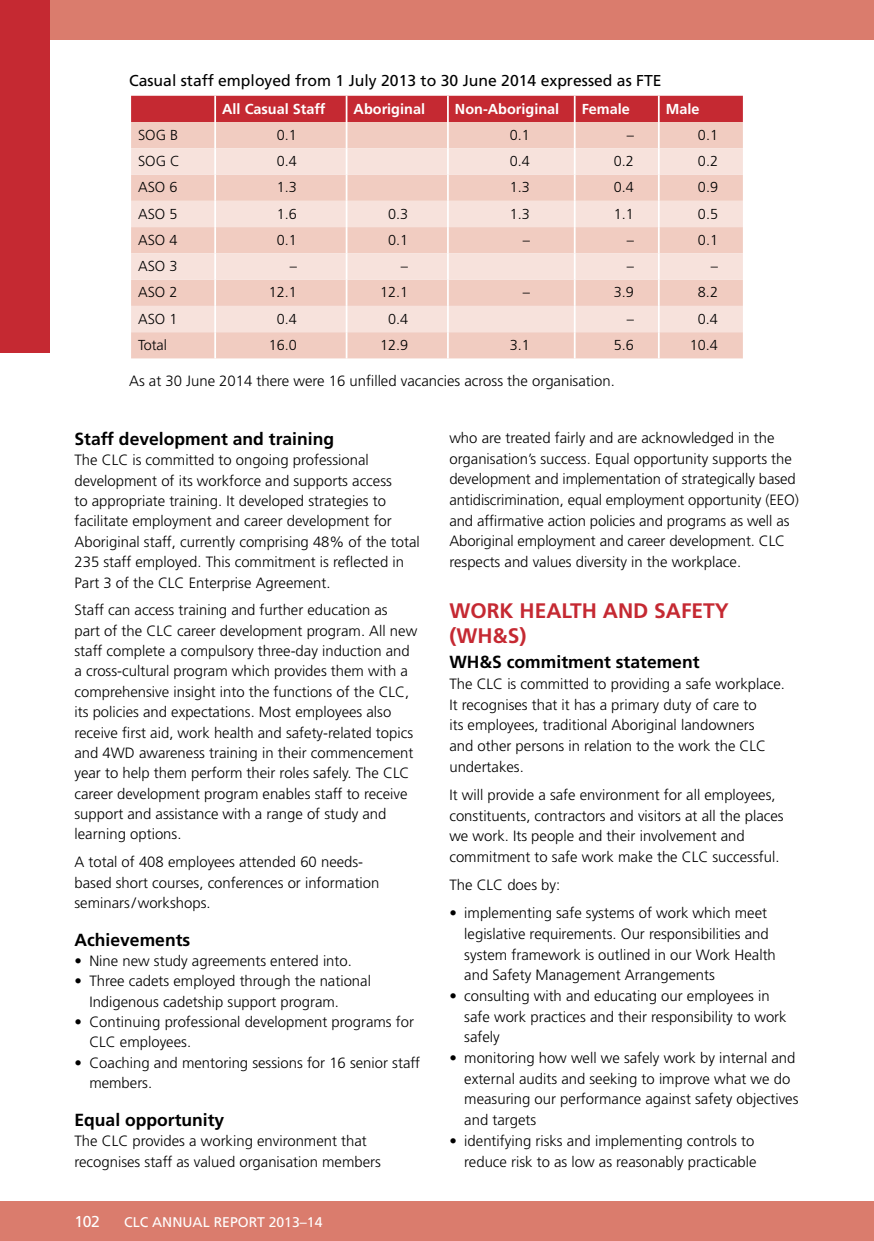
<style>
.page{position:relative;width:874px;height:1241px;background:#fff}
.page>*{position:absolute;margin:0;border:0;box-sizing:border-box;transform-origin:0 0}
.t1{font:700 21px/25px "Frutiger LT";color:#c52932}
.t2{font:700 17.5px "Frutiger LT";color:#000}
.t3{font:15.75px "Frutiger LT";color:#000}
.t4{font:15.75px "Frutiger LT";color:#fff}
.t5{font:300 14.88px/20.3px "Frutiger LT";color:#000}
.t6{font:300 14.35px "Frutiger LT";color:#000}
.t7{font:700 14.35px "Frutiger LT";color:#fff}
.t8{font:14px "Frutiger LT";color:#fff}
</style>
<div class="page">
<hr style="left:873px;top:1200px;width:1px;height:40px;background:#da7c6d">
<div style="left:0;top:1200px;width:873px;height:40px;background:#da7c6d"></div>
<div style="left:0;top:0;width:873px;height:40px;background:#da7c6d"></div>
<div style="left:0;top:0;width:50px;height:352px;background:#c52932"></div>
<svg style="left:131px;top:96px;width:611px;height:262px;background:#efc5be"></svg>
<hr style="left:573px;top:332px;width:2px;height:26px;background:#fff">
<hr style="left:657px;top:332px;width:2px;height:26px;background:#fff">
<p class="t3" style="left:129px;top:71px;width:533px">Casual staff employed from 1 July 2013 to 30 June 2014 expressed as FTE</p>
<p class="t7" style="left:222px;top:100px;width:105px">All Casual Staff</p>
<p class="t7" style="left:353px;top:100px;width:73px">Aboriginal</p>
<p class="t7" style="left:454px;top:100px;width:106px">Non-Aboriginal</p>
<p class="t7" style="left:581px;top:100px;width:50px">Female</p>
<p class="t7" style="left:665px;top:100px;width:35px">Male</p>
<p class="t6" style="left:138px;top:127px;width:42px">SOG B</p>
<p class="t6" style="left:277px;top:127px;width:22px">0.1</p>
<p class="t6" style="left:509px;top:127px;width:22px">0.1</p>
<p class="t6" style="left:626px;top:127px;width:9px">–</p>
<p class="t6" style="left:697px;top:127px;width:22px">0.1</p>
<p class="t6" style="left:138px;top:153px;width:43px">SOG C</p>
<p class="t6" style="left:277px;top:153px;width:22px">0.4</p>
<p class="t6" style="left:509px;top:153px;width:22px">0.4</p>
<p class="t6" style="left:613px;top:153px;width:22px">0.2</p>
<p class="t6" style="left:697px;top:153px;width:22px">0.2</p>
<p class="t6" style="left:138px;top:179px;width:41px">ASO 6</p>
<p class="t6" style="left:277px;top:179px;width:22px">1.3</p>
<p class="t6" style="left:509px;top:179px;width:22px">1.3</p>
<p class="t6" style="left:613px;top:179px;width:22px">0.4</p>
<p class="t6" style="left:697px;top:179px;width:22px">0.9</p>
<p class="t6" style="left:138px;top:205px;width:41px">ASO 5</p>
<p class="t6" style="left:277px;top:205px;width:22px">1.6</p>
<p class="t6" style="left:388px;top:205px;width:22px">0.3</p>
<p class="t6" style="left:509px;top:205px;width:22px">1.3</p>
<p class="t6" style="left:613px;top:205px;width:22px">1.1</p>
<p class="t6" style="left:697px;top:205px;width:22px">0.5</p>
<p class="t6" style="left:138px;top:232px;width:41px">ASO 4</p>
<p class="t6" style="left:277px;top:232px;width:22px">0.1</p>
<p class="t6" style="left:388px;top:232px;width:22px">0.1</p>
<p class="t6" style="left:522px;top:232px;width:9px">–</p>
<p class="t6" style="left:626px;top:232px;width:9px">–</p>
<p class="t6" style="left:697px;top:232px;width:22px">0.1</p>
<p class="t6" style="left:138px;top:258px;width:41px">ASO 3</p>
<p class="t6" style="left:289px;top:258px;width:9px">–</p>
<p class="t6" style="left:401px;top:258px;width:9px">–</p>
<p class="t6" style="left:626px;top:258px;width:9px">–</p>
<p class="t6" style="left:710px;top:258px;width:9px">–</p>
<p class="t6" style="left:138px;top:284px;width:41px">ASO 2</p>
<p class="t6" style="left:268px;top:284px;width:30px">12.1</p>
<p class="t6" style="left:380px;top:284px;width:30px">12.1</p>
<p class="t6" style="left:522px;top:284px;width:9px">–</p>
<p class="t6" style="left:613px;top:284px;width:22px">3.9</p>
<p class="t6" style="left:697px;top:284px;width:22px">8.2</p>
<p class="t6" style="left:138px;top:310px;width:41px">ASO 1</p>
<p class="t6" style="left:277px;top:310px;width:22px">0.4</p>
<p class="t6" style="left:388px;top:310px;width:22px">0.4</p>
<p class="t6" style="left:626px;top:310px;width:9px">–</p>
<p class="t6" style="left:697px;top:310px;width:22px">0.4</p>
<p class="t6" style="left:138px;top:337px;width:30px">Total</p>
<p class="t6" style="left:268px;top:337px;width:30px">16.0</p>
<p class="t6" style="left:380px;top:337px;width:30px">12.9</p>
<p class="t6" style="left:509px;top:337px;width:22px">3.1</p>
<p class="t6" style="left:613px;top:337px;width:22px">5.6</p>
<p class="t6" style="left:689px;top:337px;width:30px">10.4</p>
<p class="t5" style="left:129px;top:371px;width:487px">As at 30 June 2014 there were 16 unfilled vacancies across the organisation.</p>
<p class="t2" style="left:74px;top:428px;width:261px">Staff development and training</p>
<p class="t5" style="left:74px;top:450px;width:346px">The CLC is committed to ongoing professional development of its workforce and supports access<br>to appropriate training. It developed strategies to facilitate employment and career development for Aboriginal staff, currently comprising 48% of the total 235 staff employed. This commitment is reflected in Part 3 of the CLC Enterprise Agreement.</p>
<p class="t5" style="left:74px;top:600px;width:344px">Staff can access training and further education as<br>part of the CLC career development program. All new staff complete a compulsory three-day induction and a cross-cultural program which provides them with a comprehensive insight into the functions of the CLC, its policies and expectations. Most employees also receive first aid, work health and safety-related topics and 4WD awareness training in their commencement year to help them perform their roles safely. The CLC career development program enables staff to receive support and assistance with a range of study and learning options.</p>
<p class="t5" style="left:74px;top:851px;width:306px">A total of 408 employees attended 60 needs&shy;based short courses, conferences or information seminars/workshops.</p>
<p class="t2" style="left:74px;top:929px;width:117px">Achievements</p>
<p class="t5" style="left:74px;top:950px;width:279px">• Nine new study agreements entered into.</p>
<p class="t5" style="left:89px;top:971px;width:283px;text-indent:-15px">• Three cadets employed through the national<br>Indigenous cadetship support program.</p>
<p class="t5" style="left:89px;top:1011px;width:326px;text-indent:-15px">• Continuing professional development programs for<br>CLC employees.</p>
<p class="t5" style="left:89px;top:1052px;width:332px;text-indent:-15px">• Coaching and mentoring sessions for 16 senior staff members.</p>
<p class="t2" style="left:74px;top:1109px;width:151px">Equal opportunity</p>
<p class="t5" style="left:74px;top:1130px;width:308px">The CLC provides a working environment that recognises staff as valued organisation members</p>
<p class="t4" style="left:74px;top:1211px;width:27px">102</p>
<p class="t8" style="left:124px;top:1213px;width:200px">CLC ANNUAL REPORT 2013–14</p>
<p class="t5" style="left:449px;top:427px;width:351px">who are treated fairly and are acknowledged in the organisation’s success. Equal opportunity supports the development and implementation of strategically based antidiscrimination, equal employment opportunity (EEO) and affirmative action policies and programs as well as Aboriginal employment and career development. CLC respects and values diversity in the workplace.</p>
<h1 class="t1" style="left:449px;top:598px;width:281px">Work h ealth and safety (WH&amp;S)</h1>
<p class="t2" style="left:449px;top:652px;width:251px">WH&amp;S commitment statement</p>
<p class="t5" style="left:449px;top:673px;width:337px">The CLC is committed to providing a safe workplace.<br>It recognises that it has a primary duty of care to<br>its employees, traditional Aboriginal landowners<br>and other persons in relation to the work the CLC undertakes.</p>
<p class="t5" style="left:449px;top:784px;width:335px">It will provide a safe environment for all employees, constituents, contractors and visitors at all the places we work. Its people and their involvement and commitment to safe work make the CLC successful.</p>
<p class="t5" style="left:449px;top:874px;width:112px">The CLC does by:</p>
<p class="t5" style="left:464px;top:902px;width:313px;text-indent:-15px">• implementing safe systems of work which meet legislative requirements. Our responsibilities and system framework is outlined in our Work Health and Safety Management Arrangements</p>
<p class="t5" style="left:464px;top:985px;width:324px;text-indent:-15px">• consulting with and educating our employees in safe work practices and their responsibility to work safely</p>
<p class="t5" style="left:464px;top:1047px;width:335px;text-indent:-15px">• monitoring how well we safely work by internal and external audits and seeking to improve what we do measuring our performance against safety objectives and targets</p>
<p class="t5" style="left:449px;top:1130px;width:308px;text-align:right">• identifying risks and implementing controls to reduce risk to as low as reasonably practicable</p>
</div>
